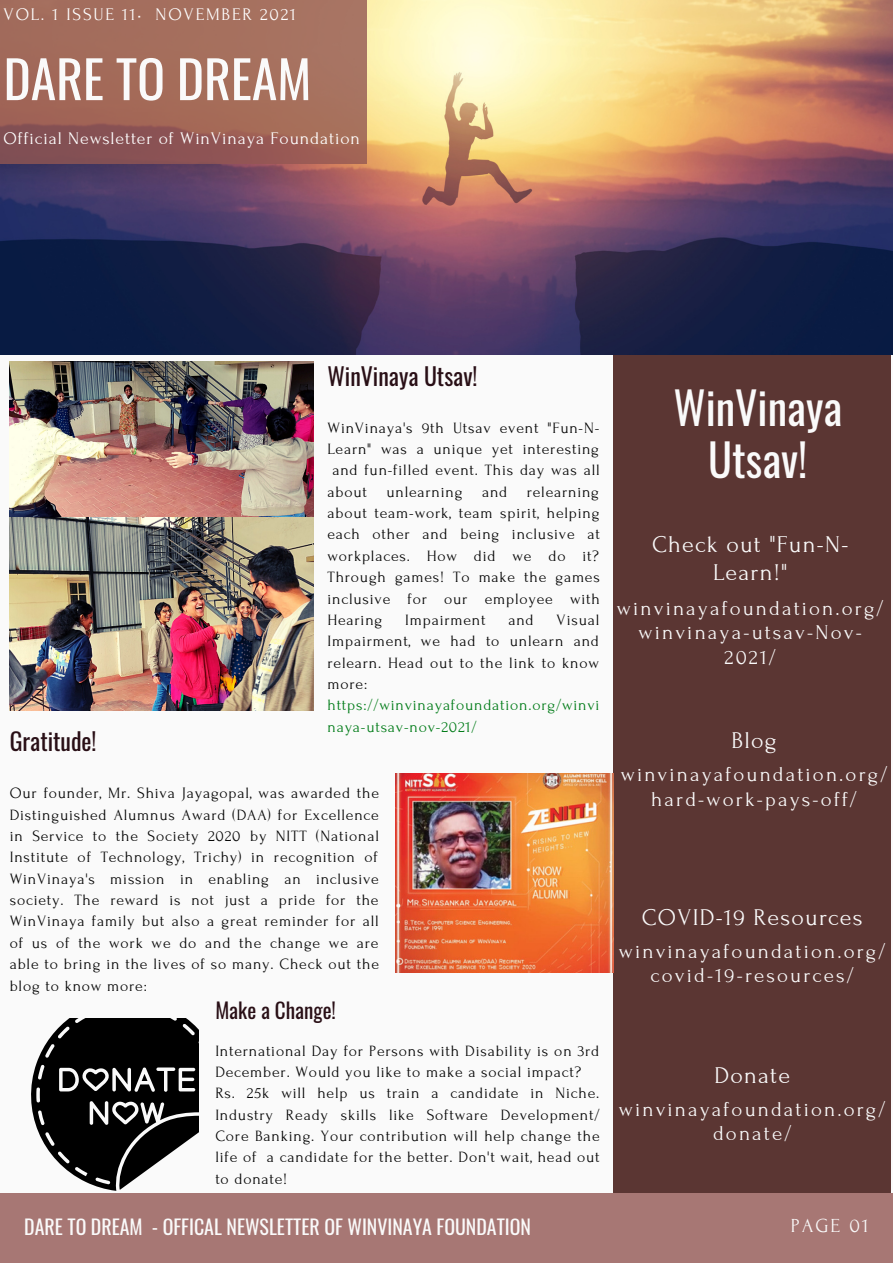
<style>
.page{position:relative;width:893px;height:1264px;background:#fff}
.page>*{position:absolute;margin:0;border:0;box-sizing:border-box;transform-origin:0 0}
.t1{font:51.6px "Oswald";color:#fafafa}
.t2{font:44.25px/52.8px "Oswald";color:#fafafa;text-align:center}
.t3{font:24px/28px "Forum";letter-spacing:.05em;color:#fafafa;text-align:center}
.t4{font:23.85px "Oswald";color:#290f16}
.t5{font:21.15px "Oswald";color:#290f16}
.t6{font:21px/24.8px "Forum";letter-spacing:.1em;color:#fafafa;text-align:center}
.t7{font:19.95px "Oswald";color:#fafafa}
.t8{font:19.95px "Forum";letter-spacing:.1em;color:#fafafa}
.t9{font:17.7px "Forum";letter-spacing:.05em;color:#fff}
.t10{font:17.7px "Forum";letter-spacing:.1em;color:#fff}
.t11{font:15.75px/21.3px "Forum";letter-spacing:.05em;color:#050505}
.s1{color:#007b17}
</style>
<div class="page">
<div style="left:0;top:0;width:892px;height:1262px;background:#fafafa"></div>
<div style="left:613px;top:354px;width:278px;height:838px;background:#5b3633"></div>
<img style="left:0;top:0;width:892px;height:354px">
<div style="left:0;top:1192px;width:892px;height:70px;background:#a77774"></div>
<img style="left:10px;top:362px;width:303px;height:348px">
<svg style="left:0;top:0;width:366px;height:163px;fill:#a46c5a"></svg>
<svg style="left:31px;top:1018px;width:167px;height:172px"></svg>
<img style="left:396px;top:773px;width:217px;height:199px">
<p class="t10" style="left:4px;top:5px;width:294px">VOL. 1 ISSUE 11• NOVEMBER 2021</p>
<p class="t1" style="left:4px;top:39px;width:309px">DARE TO DREAM</p>
<p class="t9" style="left:4px;top:129px;width:358px">Official Newsletter of WinVinaya Foundation</p>
<p class="t4" style="left:327px;top:357px;width:151px">WinVinaya Utsav!</p>
<p class="t11" style="left:327px;top:417px;width:273px">WinVinaya's 9th Utsav event "Fun-N-</p>
<p class="t11" style="left:327px;top:438px;width:273px">Learn" was a unique yet interesting</p>
<p class="t11" style="left:332px;top:460px;width:269px">and fun-filled event. This day was all</p>
<p class="t11" style="left:327px;top:481px;width:273px">about unlearning and relearning</p>
<p class="t11" style="left:327px;top:502px;width:273px">about team-work, team spirit, helping</p>
<p class="t11" style="left:327px;top:524px;width:274px">each other and being inclusive at</p>
<p class="t11" style="left:327px;top:545px;width:273px">workplaces. How did we do it?</p>
<p class="t11" style="left:327px;top:566px;width:274px">Through games! To make the games</p>
<p class="t11" style="left:327px;top:588px;width:274px">inclusive for our employee with</p>
<p class="t11" style="left:327px;top:609px;width:56px">Hearing</p>
<p class="t11" style="left:405px;top:609px;width:82px">Impairment</p>
<p class="t11" style="left:508px;top:609px;width:27px">and</p>
<p class="t11" style="left:327px;top:609px;width:273px;text-indent:229px">Visual<br>Impairment, we had to unlearn and relearn. Head out to the link to know more: <span class="s1">https://winvinayafoundation.org/winvi naya-utsav-nov-2021/</span></p>
<p class="t4" style="left:10px;top:722px;width:88px">Gratitude!</p>
<p class="t11" style="left:10px;top:782px;width:371px;text-align:justify">Our founder, Mr. Shiva Jayagopal, was awarded the Distinguished Alumnus Award (DAA) for Excellence in Service to the Society 2020 by NITT (National Institute of Technology, Trichy) in recognition of WinVinaya's mission in enabling an inclusive society. The reward is not just a pride for the WinVinaya family but also a great reminder for all of us of the work we do and the change we are able to bring in the lives of so many. Check out the blog to know more:</p>
<p class="t5" style="left:215px;top:993px;width:122px">Make a Change!</p>
<p class="t11" style="left:215px;top:1040px;width:385px">International Day for Persons with Disability is on 3rd<br>December. Would you like to make a social impact?</p>
<p class="t11" style="left:215px;top:1082px;width:386px;text-align:justify">Rs. 25k will help us train a candidate in Niche.<br>Industry Ready skills like Software Development/ Core Banking. Your contribution will help change the life of a candidate for the better. Don't wait, head out to donate!</p>
<p class="t2" style="left:673px;top:379px;width:170px">WinVinaya<br>Utsav!</p>
<p class="t3" style="left:652px;top:531px;width:198px">Check out "Fun-N-<br>Learn!"</p>
<p class="t6" style="left:617px;top:595px;width:268px">winvinayafoundation.org/ winvinaya-utsav-Nov-<br>2021/</p>
<p class="t3" style="left:731px;top:726px;width:47px">Blog</p>
<p class="t6" style="left:620px;top:762px;width:268px">winvinayafoundation.org/ hard-work-pays-off/</p>
<p class="t3" style="left:641px;top:903px;width:222px">COVID-19 Resources</p>
<p class="t6" style="left:618px;top:938px;width:268px">winvinayafoundation.org/ covid-19-resources/</p>
<p class="t3" style="left:714px;top:1061px;width:77px">Donate</p>
<p class="t6" style="left:618px;top:1096px;width:268px">winvinayafoundation.org/ donate/</p>
<p class="t7" style="left:24px;top:1211px;width:508px">DARE TO DREAM - OFFICAL NEWSLETTER OF WINVINAYA FOUNDATION</p>
<p class="t8" style="left:790px;top:1215px;width:79px">PAGE 01</p>
</div>
